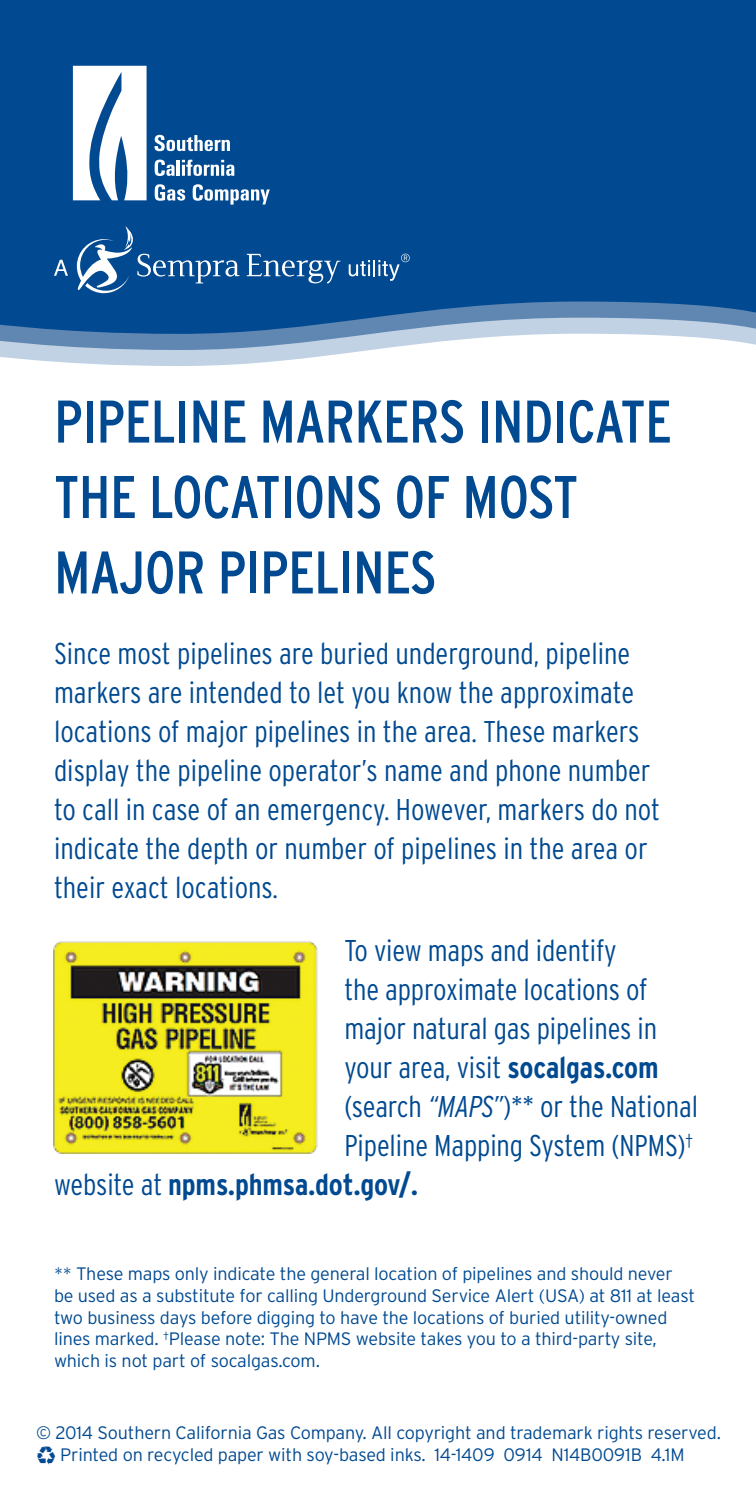
<style>
.page{position:relative;width:756px;height:1512px;background:#fff}
.page>*{position:absolute;margin:0;border:0;box-sizing:border-box;transform-origin:0 0}
.Inside_heading{font:condensed 60px/75.3px "Interstate";letter-spacing:-.01em;color:#014a91}
.Gray_Intro_Paragraph{font:300 condensed 30px/39px "Interstate";color:#014a91}
.Gray_Intro_Paragraph-2{font:700 condensed 30px "Interstate";letter-spacing:-.005em;color:#014a91}
.t1{font:300 18px/21.6px "Interstate";letter-spacing:-.01em;color:#014a91}
.s1{font-weight:700}
.s2{font-style:italic}
.s3{font-weight:300}
.s4{font-family:"Recycle";font-weight:400}
</style>
<div class="page">
<svg style="left:0;top:350px;width:369px;height:16px;fill:#c0d2e3"></svg>
<svg style="left:0;top:334px;width:756px;height:16px"></svg>
<div style="left:0;top:0;width:756px;height:334px;background:#014a91"></div>
<svg style="left:155px;top:184px;width:30px;height:17px"></svg>
<svg style="left:193px;top:184px;width:77px;height:21px"></svg>
<svg style="left:155px;top:160px;width:20px;height:16px"></svg>
<hr style="left:177px;top:160px;width:3px;height:16px;background:#fff">
<svg style="left:182px;top:160px;width:52px;height:16px"></svg>
<svg style="left:155px;top:135px;width:75px;height:16px"></svg>
<svg style="left:73px;top:66px;width:74px;height:134px"></svg>
<svg style="left:54px;top:260px;width:14px;height:16px"></svg>
<svg style="left:77px;top:226px;width:163px;height:67px;background:#2564a0"></svg>
<svg style="left:247px;top:254px;width:93px;height:30px;background:#326da6"></svg>
<svg style="left:349px;top:254px;width:61px;height:27px;background:#2e6aa4"></svg>
<img style="left:54px;top:942px;width:263px;height:211px">
<p class="Inside_heading" style="left:54px;top:383px;width:619px">PIPELINE MARKERS INDICATE<br>THE LOCATIONS OF MOST</p>
<p class="Inside_heading" style="left:54px;top:534px;width:384px">MAJOR PIPELINES</p>
<p class="Gray_Intro_Paragraph" style="left:54px;top:634px;width:608px">Since most pipelines are buried underground, pipeline markers are intended to let you know the approximate locations of major pipelines in the area. These markers display the pipeline operator’s name and phone number to call in case of an emergency. However, markers do not indicate the depth or number of pipelines in the area or their exact locations.</p>
<p class="Gray_Intro_Paragraph" style="left:344px;top:931px;width:274px">To view maps and identify</p>
<p class="Gray_Intro_Paragraph" style="left:344px;top:970px;width:305px">the approximate locations of</p>
<p class="Gray_Intro_Paragraph" style="left:344px;top:1009px;width:314px">major natural gas pipelines in</p>
<p class="Gray_Intro_Paragraph" style="left:344px;top:1048px;width:316px">your area, visit <span class="s1">socalgas.com</span></p>
<p class="Gray_Intro_Paragraph" style="left:344px;top:1087px;width:355px">(search <span class="s2">“MAPS”</span>)** or the National</p>
<p class="Gray_Intro_Paragraph" style="left:344px;top:1126px;width:350px">Pipeline Mapping System (NPMS)<sup>†</sup></p>
<p class="Gray_Intro_Paragraph-2" style="left:54px;top:1168px;width:366px"><span class="s3">website at</span> npms.phmsa.dot.gov/.</p>
<p class="t1" style="left:54px;top:1263px;width:643px">** These maps only indicate the general location of pipelines and should never be used as a substitute for calling Underground Service Alert (USA) at 811 at least two business days before digging to have the locations of buried utility-owned lines marked. <sup>†</sup>Please note: The NPMS website takes you to a third-party site, which is not part of socalgas.com.</p>
<p class="t1" style="left:36px;top:1422px;width:687px">© 2014 Southern California Gas Company. All copyright and trademark rights reserved.<br><span class="s4">C</span> Printed on recycled paper with soy-based inks. 14-1409 0914 N14B0091B 4.1M</p>
</div>
